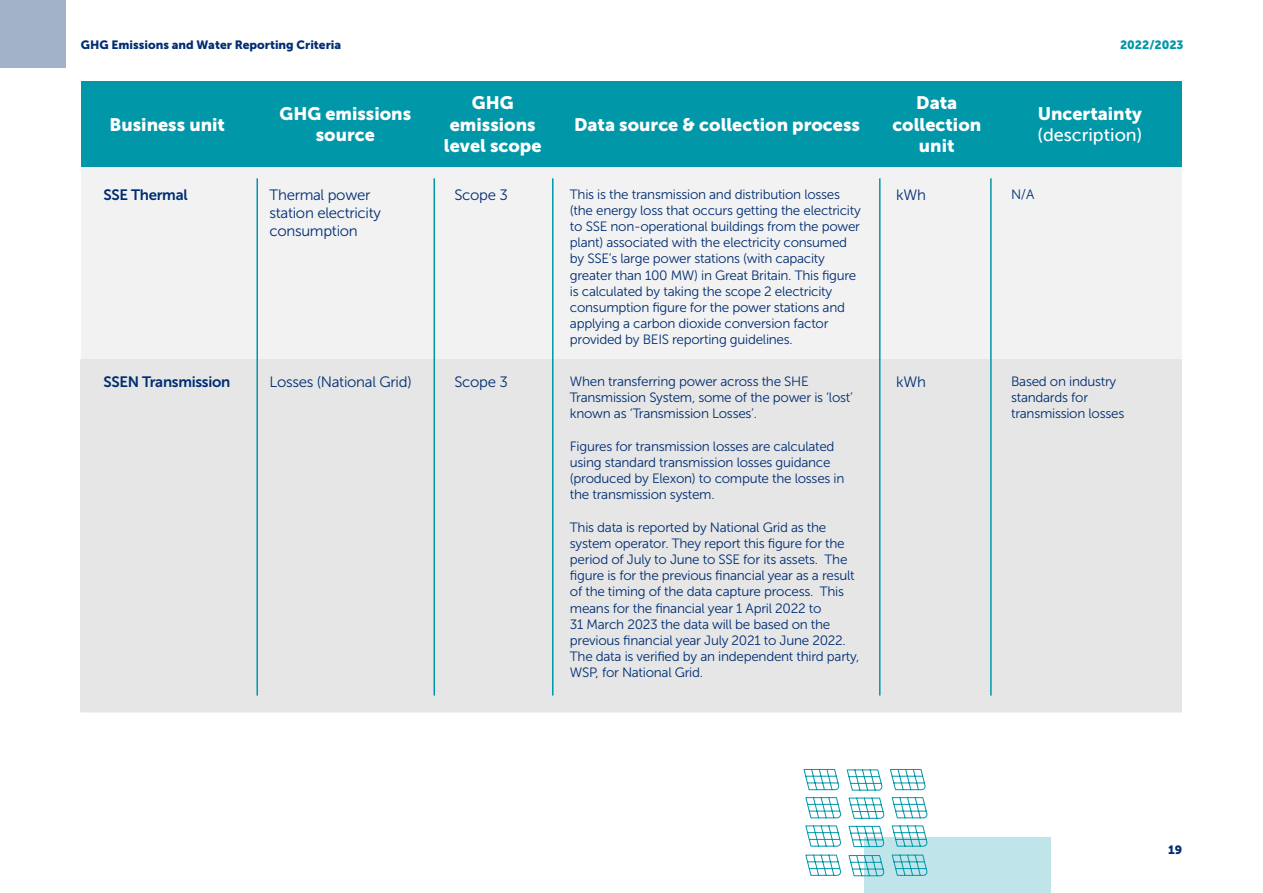
<style>
.page{position:relative;width:1263px;height:893px;background:#fff}
.page>*{position:absolute;margin:0;border:0;box-sizing:border-box;transform-origin:0 0}
.t1{font:18px "Museo Sans 900";color:#fff}
.t2{font:18px "Museo Sans 500";color:#fff}
.Intro_para{font:15px/18px "Museo Sans 300";letter-spacing:-.02em;color:#002d72}
.Intro_para-2{font:15px "Museo Sans 700";letter-spacing:-.02em;color:#002d72}
.Intro_para-3{font:13.5px/16.2px "Museo Sans 300";letter-spacing:-.02em;color:#002d72}
.t3{font:12px "Museo Sans 900";color:#002d72}
.t4{font:12px "Museo Sans 900";color:#0097a9}
</style>
<div class="page">
<div style="left:865px;top:837px;width:186px;height:56px;background:#bfe5ea"></div>
<div style="left:0;top:0;width:65px;height:67px;background:#a2b2c8"></div>
<svg style="left:803px;top:769px;width:125px;height:108px"></svg>
<div style="left:81px;top:81px;width:1101px;height:631px;background:#f2f2f2"></div>
<div style="left:81px;top:360px;width:1101px;height:352px;background:#e6e6e6"></div>
<div style="left:81px;top:81px;width:1101px;height:86px;background:#0097a9"></div>
<hr style="left:256px;top:178px;width:2px;height:518px;background:#0097a9">
<hr style="left:433px;top:178px;width:2px;height:518px;background:#0097a9">
<hr style="left:552px;top:178px;width:1px;height:518px;background:#0097a9">
<hr style="left:879px;top:178px;width:1px;height:518px;background:#0097a9">
<hr style="left:990px;top:178px;width:2px;height:518px;background:#0097a9">
<p class="t3" style="left:81px;top:38px;width:262px">GHG Emissions and Water Reporting Criteria</p>
<p class="t4" style="left:1120px;top:38px;width:65px">2022/2023</p>
<p class="t1" style="left:472px;top:92px;width:43px">GHG</p>
<p class="t1" style="left:450px;top:114px;width:87px">emissions</p>
<p class="t1" style="left:444px;top:136px;width:99px">level scope</p>
<p class="t1" style="left:279px;top:103px;width:133px">GHG emissions</p>
<p class="t1" style="left:316px;top:125px;width:61px">source</p>
<p class="t1" style="left:110px;top:114px;width:117px">Business unit</p>
<p class="t1" style="left:574px;top:114px;width:287px">Data source &amp; collection process</p>
<p class="t1" style="left:916px;top:92px;width:43px">Data</p>
<p class="t1" style="left:892px;top:114px;width:90px">collection</p>
<p class="t1" style="left:919px;top:136px;width:37px">unit</p>
<p class="t1" style="left:1038px;top:103px;width:106px">Uncertainty</p>
<p class="t2" style="left:1037px;top:125px;width:106px">(description)</p>
<p class="Intro_para" style="left:270px;top:186px;width:102px">Thermal power</p>
<p class="Intro_para-3" style="left:1011px;top:186px;width:25px">N/A</p>
<p class="Intro_para" style="left:270px;top:204px;width:113px">station electricity consumption</p>
<p class="Intro_para-2" style="left:103px;top:186px;width:86px">SSE Thermal</p>
<p class="Intro_para-3" style="left:570px;top:186px;width:292px">This is the transmission and distribution losses (the energy loss that occurs getting the electricity to SSE non-operational buildings from the power plant) associated with the electricity consumed by SSE’s large power stations (with capacity greater than 100 MW) in Great Britain. This figure is calculated by taking the scope 2 electricity consumption figure for the power stations and applying a carbon dioxide conversion factor provided by BEIS reporting guidelines.</p>
<p class="Intro_para" style="left:454px;top:186px;width:55px">Scope 3</p>
<p class="Intro_para" style="left:896px;top:186px;width:31px">kWh</p>
<p class="Intro_para" style="left:270px;top:373px;width:144px">Losses (National Grid)</p>
<p class="Intro_para" style="left:454px;top:373px;width:55px">Scope 3</p>
<p class="Intro_para" style="left:896px;top:373px;width:31px">kWh</p>
<p class="Intro_para-2" style="left:103px;top:373px;width:129px">SSEN Transmission</p>
<p class="Intro_para-3" style="left:570px;top:373px;width:284px">When transferring power across the SHE<br>Transmission System, some of the power is ‘lost’ known as ‘Transmission Losses’.</p>
<p class="Intro_para-3" style="left:570px;top:438px;width:276px">Figures for transmission losses are calculated using standard transmission losses guidance (produced by Elexon) to compute the losses in the transmission system.</p>
<p class="Intro_para-3" style="left:570px;top:519px;width:291px">This data is reported by National Grid as the system operator. They report this figure for the period of July to June to SSE for its assets. The figure is for the previous financial year as a result of the timing of the data capture process. This means for the financial year 1 April 2022 to<br>31 March 2023 the data will be based on the previous financial year July 2021 to June 2022.<br>The data is verified by an independent third party, WSP, for National Grid.</p>
<p class="Intro_para-3" style="left:1011px;top:373px;width:115px">Based on industry standards for transmission losses</p>
<p class="t3" style="left:1168px;top:843px;width:16px">19</p>
</div>
